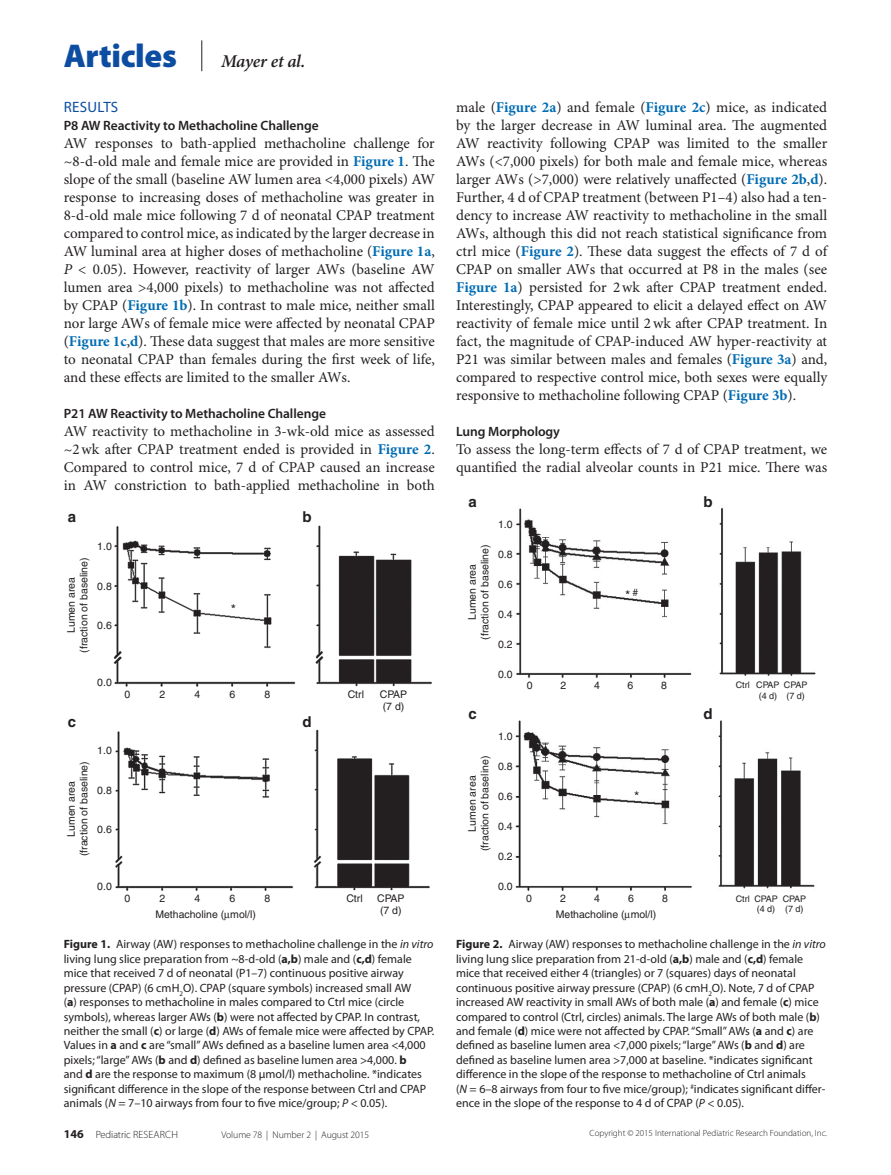
<style>
.page{position:relative;width:891px;height:1175px;background:#fff}
.page>*{position:absolute;margin:0;border:0;box-sizing:border-box;transform-origin:0 0}
.t1{font:900 33px "Myriad Pro";letter-spacing:-.01em;color:#0d4da1}
.t2{font:italic 600 18px "Minion Pro";letter-spacing:-.015em;color:#231f20}
.t3{font:15px/18px "Minion Pro";color:#231f20;text-align:justify}
.t4{font:700 15px "Helvetica";color:#231f20}
.t5{font:15px "Myriad Pro";letter-spacing:.015em;color:#0d4da1}
.t6{font:600 13.5px "Myriad Pro";letter-spacing:-.005em;color:#231f20}
.t7{font:13.5px "Helvetica";color:#231f20}
.t8{font:12px/14.4px "Myriad Pro";color:#231f20}
.t9{font:10.5px/12.6px "Helvetica";color:#231f20;text-align:center}
.t10{font:300 10.5px "Myriad Pro";letter-spacing:-.01em;color:#231f20}
.t11{font:300 9.75px "Myriad Pro";letter-spacing:-.01em;color:#231f20}
.t12{font:300 9px "Myriad Pro";color:#231f20}
.t13{font:9px/10.8px "Helvetica";color:#231f20;text-align:right}
.s1{font-weight:700;color:#006cb3}
.s2{font-style:italic}
.s3{font-weight:700}
.s4{font-weight:700;font-size:12px}
</style>
<div class="page">
<hr style="left:201px;top:40px;width:1px;height:31px;background:#231f20">
<img style="left:113px;top:525px;width:319px;height:366px">
<img style="left:515px;top:508px;width:301px;height:383px">
<h1 class="t1" style="left:64px;top:38px;width:115px">Articles</h1>
<p class="t2" style="left:221px;top:49px;width:86px">Mayer et al.</p>
<p class="t5" style="left:64px;top:97px;width:56px">RESULTS</p>
<p class="t6" style="left:64px;top:116px;width:257px">P8 AW Reactivity to Methacholine Challenge</p>
<p class="t3" style="left:64px;top:134px;width:373px">AW responses to bath-applied methacholine challenge for ~8-d-old male and female mice are provided in <span class="s1">Figure 1</span>. The slope of the small (baseline AW lumen area &lt;4,000 pixels) AW response to increasing doses of methacholine was greater in 8-d-old male mice following 7 d of neonatal CPAP treatment compared to control mice, as indicated by the larger decrease in AW luminal area at higher doses of methacholine (<span class="s1">Figure 1a</span>, <span class="s2">P</span> &lt; 0.05). However, reactivity of larger AWs (baseline AW lumen area &gt;4,000 pixels) to methacholine was not affected by CPAP (<span class="s1">Figure 1b</span>). In contrast to male mice, neither small nor large AWs of female mice were affected by neonatal CPAP (<span class="s1">Figure 1c</span>,<span class="s1">d</span>). These data suggest that males are more sensitive to neonatal CPAP than females during the first week of life, and these effects are limited to the smaller AWs.</p>
<p class="t6" style="left:64px;top:404px;width:264px">P21 AW Reactivity to Methacholine Challenge</p>
<p class="t3" style="left:64px;top:422px;width:373px">AW reactivity to methacholine in 3-wk-old mice as assessed ~2wk after CPAP treatment ended is provided in <span class="s1">Figure 2</span>.<br>Compared to control mice, 7 d of CPAP caused an increase in AW constriction to bath-applied methacholine in both</p>
<p class="t4" style="left:68px;top:508px;width:10px">a</p>
<p class="t4" style="left:303px;top:508px;width:11px">b</p>
<p class="t9" style="left:97px;top:539px;width:16px">1.0</p>
<p class="t9" style="left:97px;top:579px;width:16px">0.8</p>
<p class="t9" style="left:65px;top:652px;width:97px;rotate:-90deg">Lumen area (fraction of baseline)</p>
<p class="t9" style="left:97px;top:619px;width:16px">0.6</p>
<p class="t9" style="left:97px;top:676px;width:16px">0.0</p>
<p class="t7" style="left:231px;top:601px;width:7px">*</p>
<p class="t9" style="left:124px;top:687px;width:7px">0</p>
<p class="t9" style="left:159px;top:687px;width:7px">2</p>
<p class="t9" style="left:194px;top:687px;width:7px">4</p>
<p class="t9" style="left:229px;top:687px;width:7px">6</p>
<p class="t9" style="left:264px;top:687px;width:7px">8</p>
<p class="t9" style="left:348px;top:687px;width:18px">Ctrl</p>
<p class="t9" style="left:380px;top:687px;width:29px;text-align:left">CPAP (7 d)</p>
<p class="t4" style="left:68px;top:712px;width:10px">c</p>
<p class="t4" style="left:303px;top:712px;width:11px">d</p>
<p class="t9" style="left:97px;top:744px;width:16px">1.0</p>
<p class="t9" style="left:97px;top:783px;width:16px">0.8</p>
<p class="t9" style="left:65px;top:856px;width:97px;rotate:-90deg">Lumen area (fraction of baseline)</p>
<p class="t9" style="left:97px;top:822px;width:16px">0.6</p>
<p class="t9" style="left:97px;top:880px;width:16px">0.0</p>
<p class="t9" style="left:229px;top:891px;width:7px">6</p>
<p class="t9" style="left:264px;top:891px;width:7px">8</p>
<p class="t9" style="left:346px;top:891px;width:18px">Ctrl</p>
<p class="t9" style="left:377px;top:891px;width:29px;text-align:left">CPAP (7 d)</p>
<p class="t9" style="left:124px;top:891px;width:7px">0</p>
<p class="t9" style="left:159px;top:891px;width:7px">2</p>
<p class="t9" style="left:155px;top:889px;width:102px;line-height:16.8px;text-align:left;text-indent:39px">4<br>Methacholine ( mol/l)</p>
<p class="t8" style="left:64px;top:937px;width:372px"><span class="s3">Figure 1.</span> Airway (AW) responses to methacholine challenge in the <span class="s2">in vitro </span>living lung slice preparation from ~8-d-old (<span class="s3">a,b</span>) male and (<span class="s3">c,d</span>) female mice that received 7 d of neonatal (P1–7) continuous positive airway pressure (CPAP) (6 cmH<sub>2</sub>O). CPAP (square symbols) increased small AW<br>(<span class="s3">a</span>) responses to methacholine in males compared to Ctrl mice (circle symbols), whereas larger AWs (<span class="s3">b</span>) were not affected by CPAP. In contrast, neither the small (<span class="s3">c</span>) or large (<span class="s3">d</span>) AWs of female mice were affected by CPAP.<br>Values in <span class="s3">a</span> and <span class="s3">c</span> are “small” AWs defined as a baseline lumen area &lt;4,000 pixels; “large” AWs (<span class="s3">b</span> and <span class="s3">d</span>) defined as baseline lumen area &gt;4,000. <span class="s3">b<br></span>and <span class="s3">d</span> are the response to maximum (8 μmol/l) methacholine. *indicates significant difference in the slope of the response between Ctrl and CPAP animals (<span class="s2">N</span> = 7–10 airways from four to five mice/group; <span class="s2">P</span> &lt; 0.05).</p>
<p class="t10" style="left:64px;top:1129px;width:97px"><span class="s4">146</span> Pediatric Research</p>
<p class="t11" style="left:222px;top:1129px;width:149px">Volume 78 | Number 2 | August 2015</p>
<p class="t3" style="left:456px;top:98px;width:373px">male (<span class="s1">Figure 2a</span>) and female (<span class="s1">Figure 2c</span>) mice, as indicated by the larger decrease in AW luminal area. The augmented AW reactivity following CPAP was limited to the smaller AWs (&lt;7,000 pixels) for both male and female mice, whereas larger AWs (&gt;7,000) were relatively unaffected (<span class="s1">Figure 2b</span>,<span class="s1">d</span>).<br>Further, 4 d of CPAP treatment (between P1–4) also had a ten&shy;dency to increase AW reactivity to methacholine in the small AWs, although this did not reach statistical significance from ctrl mice (<span class="s1">Figure 2</span>). These data suggest the effects of 7 d of CPAP on smaller AWs that occurred at P8 in the males (see <span class="s1">Figure 1a</span>) persisted for 2wk after CPAP treatment ended.<br>Interestingly, CPAP appeared to elicit a delayed effect on AW reactivity of female mice until 2wk after CPAP treatment. In fact, the magnitude of CPAP-induced AW hyper-reactivity at P21 was similar between males and females (<span class="s1">Figure 3a</span>) and, compared to respective control mice, both sexes were equally responsive to methacholine following CPAP (<span class="s1">Figure 3b</span>).</p>
<p class="t6" style="left:456px;top:422px;width:105px">Lung Morphology</p>
<p class="t3" style="left:456px;top:440px;width:373px">To assess the long-term effects of 7 d of CPAP treatment, we quantified the radial alveolar counts in P21 mice. There was</p>
<p class="t4" style="left:469px;top:492px;width:10px">a</p>
<p class="t4" style="left:703px;top:492px;width:11px">b</p>
<p class="t9" style="left:498px;top:518px;width:16px">1.0</p>
<p class="t9" style="left:498px;top:548px;width:16px">0.8</p>
<p class="t9" style="left:466px;top:639px;width:97px;rotate:-90deg">Lumen area (fraction of baseline)</p>
<p class="t9" style="left:498px;top:578px;width:16px">0.6</p>
<p class="t9" style="left:498px;top:608px;width:16px">0.4</p>
<p class="t9" style="left:498px;top:637px;width:16px">0.2</p>
<p class="t9" style="left:498px;top:667px;width:16px">0.0</p>
<p class="t7" style="left:625px;top:587px;width:14px">*<sup>#</sup></p>
<p class="t9" style="left:527px;top:679px;width:7px">0</p>
<p class="t9" style="left:560px;top:679px;width:7px">2</p>
<p class="t9" style="left:594px;top:679px;width:7px">4</p>
<p class="t9" style="left:628px;top:679px;width:7px">6</p>
<p class="t9" style="left:661px;top:679px;width:7px">8</p>
<p class="t4" style="left:469px;top:704px;width:10px">c</p>
<p class="t4" style="left:703px;top:704px;width:11px">d</p>
<p class="t9" style="left:498px;top:730px;width:16px">1.0</p>
<p class="t9" style="left:498px;top:760px;width:16px">0.8</p>
<p class="t9" style="left:466px;top:851px;width:97px;rotate:-90deg">Lumen area (fraction of baseline)</p>
<p class="t9" style="left:498px;top:790px;width:16px">0.6</p>
<p class="t9" style="left:498px;top:820px;width:16px">0.4</p>
<p class="t9" style="left:498px;top:850px;width:16px">0.2</p>
<p class="t9" style="left:498px;top:880px;width:16px">0.0</p>
<p class="t7" style="left:634px;top:789px;width:7px">*</p>
<p class="t13" style="left:736px;top:679px;width:45px">Ctrl CPAP (4 d)</p>
<p class="t13" style="left:784px;top:679px;width:25px;text-align:left">CPAP (7 d)</p>
<p class="t9" style="left:526px;top:891px;width:7px">0</p>
<p class="t9" style="left:560px;top:891px;width:7px">2</p>
<p class="t9" style="left:556px;top:889px;width:102px;line-height:16.8px;text-align:left;text-indent:38px">4<br>Methacholine ( mol/l)</p>
<p class="t9" style="left:628px;top:891px;width:7px">6</p>
<p class="t9" style="left:662px;top:891px;width:7px">8</p>
<p class="t13" style="left:736px;top:893px;width:43px">Ctrl CPAP (4 d)</p>
<p class="t13" style="left:783px;top:893px;width:25px;text-align:left">CPAP (7 d)</p>
<p class="t8" style="left:456px;top:937px;width:371px"><span class="s3">Figure 2.</span> Airway (AW) responses to methacholine challenge in the <span class="s2">in vitro </span>living lung slice preparation from 21-d-old (<span class="s3">a,b</span>) male and (<span class="s3">c,d</span>) female mice that received either 4 (triangles) or 7 (squares) days of neonatal continuous positive airway pressure (CPAP) (6 cmH<sub>2</sub>O). Note, 7 d of CPAP increased AW reactivity in small AWs of both male (<span class="s3">a</span>) and female (<span class="s3">c</span>) mice compared to control (Ctrl, circles) animals. The large AWs of both male (<span class="s3">b</span>) and female (<span class="s3">d</span>) mice were not affected by CPAP. “Small” AWs (<span class="s3">a</span> and <span class="s3">c</span>) are defined as baseline lumen area &lt;7,000 pixels; “large” AWs (<span class="s3">b</span> and <span class="s3">d</span>) are defined as baseline lumen area &gt;7,000 at baseline. *indicates significant difference in the slope of the response to methacholine of Ctrl animals<br>(<span class="s2">N</span> = 6–8 airways from four to five mice/group); <sup>#</sup>indicates significant differ&shy;ence in the slope of the response to 4 d of CPAP (<span class="s2">P</span> &lt; 0.05).</p>
<p class="t12" style="left:590px;top:1128px;width:239px">Copyright © 2015 International Pediatric Research Foundation, Inc.</p>
</div>
